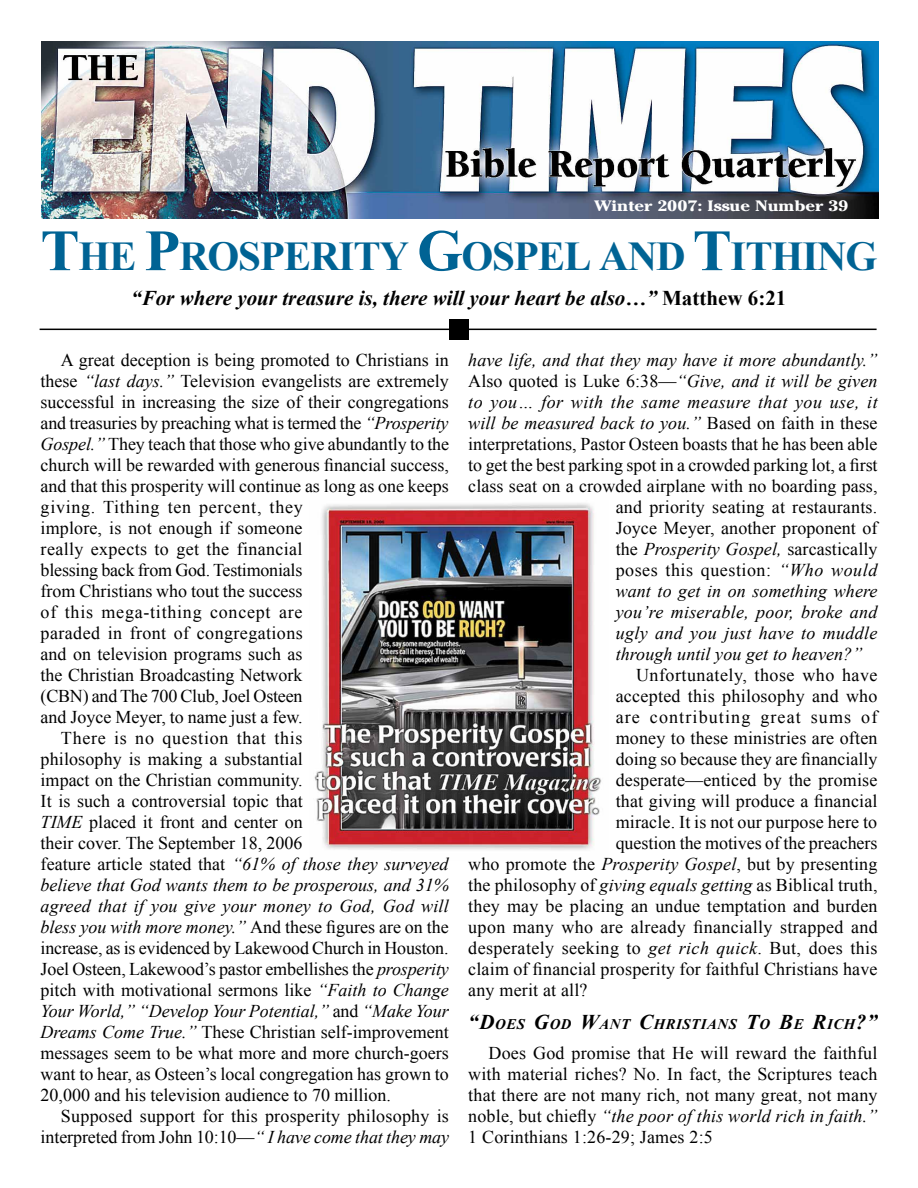
<style>
.page{position:relative;width:918px;height:1188px;background:#fff}
.page>*{position:absolute;margin:0;border:0;box-sizing:border-box;transform-origin:0 0}
.t1{font:700 40.95px "Times New Roman";letter-spacing:-.025em;color:#006394}
.t2{font:italic 700 21px "Times New Roman";color:#000}
.t3{font:18px/21px "Times New Roman";color:#000;text-align:justify}
.t4{font:italic 18px "Times New Roman";letter-spacing:.005em;color:#000}
.t5{font:18px "Times New Roman";letter-spacing:.02em;color:#000}
.t6{font:18px "Times New Roman";letter-spacing:.04em;color:#000}
.t7{font:18px "Times New Roman";letter-spacing:.03em;color:#000}
.t8{font:italic 18px "Times New Roman";letter-spacing:.025em;color:#000}
.t9{font:18px "Times New Roman";letter-spacing:.025em;color:#000}
.t10{font:18px "Times New Roman";letter-spacing:.065em;color:#000}
.t11{font:700 15px "Cheltenham";color:#fff;scale:1.2 1}
.t12{font:italic 700 14.7px "Times New Roman";letter-spacing:.04em;color:#000}
.s1{font-size:58.5px}
.s2{font-style:normal}
.s3{font-style:italic}
.s4{font-size:21px}
</style>
<div class="page">
<img style="left:41px;top:41px;width:837px;height:177px">
<img style="left:314px;top:503px;width:288px;height:347px">
<div style="left:449px;top:319px;width:20px;height:20px;background:#000"></div>
<hr style="left:40px;top:329px;width:837px;height:1px;background:#000">
<p class="t11" style="left:594px;top:197px;width:213px">Winter 2007: Issue Number 39</p>
<h1 class="t1" style="left:40px;top:228px;width:836px"><span class="s1">T</span>HE <span class="s1">P</span>ROSPERITY <span class="s1">G</span>OSPEL AND <span class="s1">T</span>ITHING</h1>
<p class="t2" style="left:131px;top:283px;width:657px">“For where your treasure is, there will your heart be also…” <span class="s2">Matthew 6:21</span></p>
<p class="t3" style="left:61px;top:349px;width:389px">A great deception is being promoted to Christians in</p>
<p class="t3" style="left:41px;top:370px;width:410px">these <span class="s3">“last days.”</span> Television evangelists are extremely</p>
<p class="t3" style="left:41px;top:391px;width:410px">successful in increasing the size of their congregations</p>
<p class="t3" style="left:41px;top:412px;width:409px">and treasuries by preaching what is termed the <span class="s3">“Prosperity</span></p>
<p class="t3" style="left:41px;top:433px;width:410px"><span class="s3">Gospel.”</span> They teach that those who give abundantly to the</p>
<p class="t3" style="left:41px;top:454px;width:410px">church will be rewarded with generous financial success,</p>
<p class="t3" style="left:41px;top:475px;width:410px">and that this prosperity will continue as long as one keeps</p>
<p class="t6" style="left:41px;top:495px;width:264px">giving. Tithing ten percent, they</p>
<p class="t3" style="left:41px;top:517px;width:263px">implore, is not enough if someone</p>
<p class="t5" style="left:41px;top:537px;width:263px">really expects to get the financial</p>
<p class="t3" style="left:41px;top:559px;width:263px">blessing back from God. Testimonials</p>
<p class="t3" style="left:41px;top:580px;width:264px">from Christians who tout the success</p>
<p class="t6" style="left:41px;top:600px;width:263px">of this mega-tithing concept are</p>
<p class="t9" style="left:41px;top:621px;width:264px">paraded in front of congregations</p>
<p class="t3" style="left:41px;top:643px;width:263px">and on television programs such as</p>
<p class="t3" style="left:41px;top:664px;width:263px">the Christian Broadcasting Network</p>
<p class="t3" style="left:41px;top:685px;width:263px">(CBN) and The 700 Club, Joel Osteen</p>
<p class="t3" style="left:41px;top:706px;width:264px">and Joyce Meyer, to name just a few.</p>
<p class="t6" style="left:61px;top:726px;width:243px">There is no question that this</p>
<p class="t3" style="left:41px;top:748px;width:264px">philosophy is making a substantial</p>
<p class="t3" style="left:41px;top:769px;width:264px">impact on the Christian community.</p>
<p class="t3" style="left:41px;top:790px;width:264px">It is such a controversial topic that</p>
<p class="t3" style="left:41px;top:811px;width:264px"><span class="s3">TIME</span> placed it front and center on</p>
<p class="t3" style="left:41px;top:832px;width:263px">their cover. The September 18, 2006</p>
<p class="t3" style="left:41px;top:853px;width:409px">feature article stated that <span class="s3">“61% of those they surveyed</span></p>
<p class="t4" style="left:41px;top:873px;width:410px">believe that God wants them to be prosperous, and 31%</p>
<p class="t4" style="left:41px;top:894px;width:410px">agreed that if you give your money to God, God will</p>
<p class="t4" style="left:41px;top:915px;width:410px">bless you with more money.” <span class="s2">And these figures are on the</span></p>
<p class="t3" style="left:41px;top:937px;width:409px">increase, as is evidenced by Lakewood Church in Houston.</p>
<p class="t3" style="left:41px;top:959px;width:410px">Joel Osteen, Lakewood’s pastor embellishes the <span class="s3">prosperity</span></p>
<p class="t3" style="left:41px;top:980px;width:410px">pitch with motivational sermons like <span class="s3">“Faith to Change</span></p>
<p class="t4" style="left:41px;top:999px;width:410px">Your World,” “Develop Your Potential,” <span class="s2">and</span> “Make Your</p>
<p class="t3" style="left:41px;top:1022px;width:410px"><span class="s3">Dreams Come True.”</span> These Christian self-improvement</p>
<p class="t3" style="left:41px;top:1043px;width:410px">messages seem to be what more and more church-goers</p>
<p class="t3" style="left:41px;top:1064px;width:410px">want to hear, as Osteen’s local congregation has grown to</p>
<p class="t3" style="left:41px;top:1085px;width:352px">20,000 and his television audience to 70 million.</p>
<p class="t3" style="left:61px;top:1106px;width:389px">Supposed support for this prosperity philosophy is</p>
<p class="t3" style="left:41px;top:1127px;width:410px">interpreted from John 10:10—<span class="s3">“ I have come that they may</span></p>
<p class="t4" style="left:468px;top:347px;width:411px">have life, and that they may have it more abundantly.”</p>
<p class="t4" style="left:468px;top:368px;width:411px"><span class="s2">Also quoted is Luke 6:38—</span>“Give, and it will be given</p>
<p class="t8" style="left:468px;top:389px;width:411px">to you… for with the same measure that you use, it</p>
<p class="t4" style="left:468px;top:411px;width:411px">will be measured back to you.” <span class="s2">Based on faith in these</span></p>
<p class="t3" style="left:468px;top:433px;width:411px">interpretations, Pastor Osteen boasts that he has been able</p>
<p class="t3" style="left:468px;top:454px;width:411px">to get the best parking spot in a crowded parking lot, a first</p>
<p class="t3" style="left:468px;top:475px;width:411px">class seat on a crowded airplane with no boarding pass,</p>
<p class="t3" style="left:616px;top:496px;width:263px">and priority seating at restaurants.</p>
<p class="t3" style="left:616px;top:517px;width:263px">Joyce Meyer, another proponent of</p>
<p class="t4" style="left:616px;top:537px;width:263px"><span class="s2">the</span> Prosperity Gospel, <span class="s2">sarcastically</span></p>
<p class="t7" style="left:616px;top:558px;width:263px">poses this question: <span class="s3">“Who would</span></p>
<p class="t4" style="left:616px;top:579px;width:263px">want to get in on something where</p>
<p class="t4" style="left:616px;top:600px;width:263px">you’re miserable, poor, broke and</p>
<p class="t4" style="left:616px;top:621px;width:263px">ugly and you just have to muddle</p>
<p class="t4" style="left:616px;top:642px;width:248px">through until you get to heaven?”</p>
<p class="t7" style="left:636px;top:663px;width:243px">Unfortunately, those who have</p>
<p class="t3" style="left:616px;top:685px;width:263px">accepted this philosophy and who</p>
<p class="t10" style="left:616px;top:705px;width:263px">are contributing great sums of</p>
<p class="t3" style="left:616px;top:727px;width:263px">money to these ministries are often</p>
<p class="t3" style="left:616px;top:748px;width:263px">doing so because they are financially</p>
<p class="t3" style="left:616px;top:769px;width:263px">desperate—enticed by the promise</p>
<p class="t3" style="left:616px;top:790px;width:263px">that giving will produce a financial</p>
<p class="t3" style="left:616px;top:811px;width:263px">miracle. It is not our purpose here to</p>
<p class="t3" style="left:616px;top:832px;width:263px">question the motives of the preachers</p>
<p class="t3" style="left:468px;top:853px;width:411px">who promote the <span class="s3">Prosperity Gospel</span>, but by presenting</p>
<p class="t3" style="left:468px;top:874px;width:411px">the philosophy of <span class="s3">giving equals getting</span> as Biblical truth,</p>
<p class="t3" style="left:468px;top:895px;width:411px">they may be placing an undue temptation and burden</p>
<p class="t5" style="left:468px;top:915px;width:411px">upon many who are already financially strapped and</p>
<p class="t5" style="left:468px;top:936px;width:411px">desperately seeking to <span class="s3">get rich quick</span>. But, does this</p>
<p class="t3" style="left:468px;top:958px;width:411px">claim of financial prosperity for faithful Christians have</p>
<p class="t3" style="left:468px;top:979px;width:121px">any merit at all?</p>
<p class="t12" style="left:468px;top:1014px;width:411px"><span class="s4">“D</span>OES <span class="s4">G</span>OD <span class="s4">W</span>ANT <span class="s4">C</span>HRISTIANS <span class="s4">T</span>O <span class="s4">B</span>E <span class="s4">R</span>ICH<span class="s4">?”</span></p>
<p class="t3" style="left:468px;top:1042px;width:411px;text-indent:20px">Does God promise that He will reward the faithful with material riches? No. In fact, the Scriptures teach that there are not many rich, not many great, not many noble, but chiefly <span class="s3">“the poor of this world rich in faith.” </span>1 Corinthians 1:26-29; James 2:5</p>
</div>
